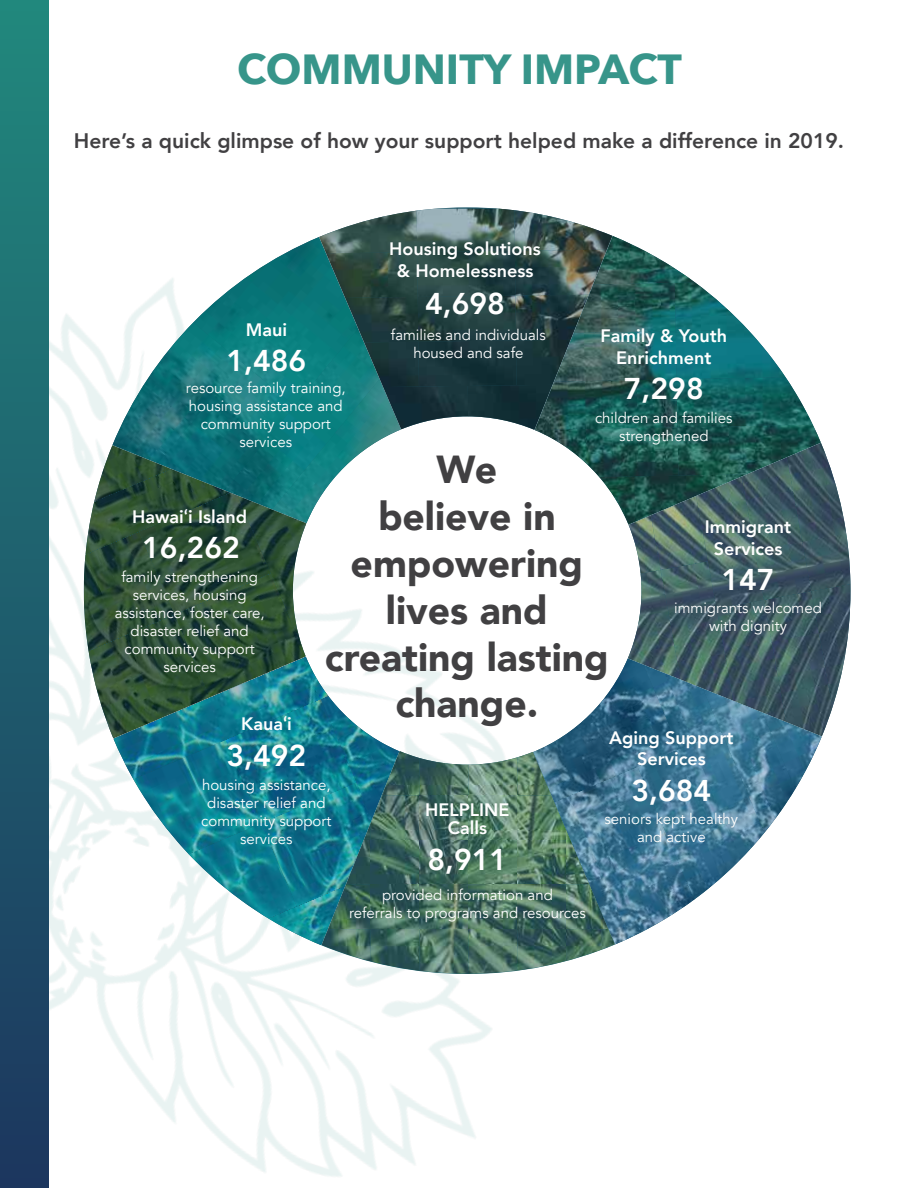
<style>
.page{position:relative;width:918px;height:1188px;background:#fff}
.page>*{position:absolute;margin:0;border:0;box-sizing:border-box;transform-origin:0 0}
.t1{font:700 42px "Avenir Next";color:#37958a}
.t2{font:900 39px/46.8px "Avenir";color:#414042;text-align:center}
.t3{font:800 30px "Avenir";color:#fff}
.t4{font:800 21px "Avenir";color:#414042}
.t5{font:800 18px/21.6px "Avenir";color:#fff;text-align:center}
.t6{font:15px/18px "Avenir";color:#fff;text-align:center}
.s1{font-family:"Lato";font-weight:700}
</style>
<div class="page">
<div style="left:0;top:0;width:49px;height:1188px;background:linear-gradient(to bottom,#21887d,#1c365e)"></div>
<svg style="left:127px;top:277px;width:56px;height:45px"></svg>
<svg style="left:113px;top:657px;width:286px;height:288px"></svg>
<img style="left:113px;top:322px;width:112px;height:147px">
<img style="left:193px;top:237px;width:152px;height:169px">
<img style="left:225px;top:329px;width:139px;height:167px">
<img style="left:272px;top:379px;width:128px;height:144px">
<img style="left:319px;top:211px;width:98px;height:42px">
<img style="left:417px;top:209px;width:195px;height:42px">
<img style="left:326px;top:251px;width:189px;height:47px">
<img style="left:515px;top:250px;width:78px;height:45px">
<img style="left:345px;top:296px;width:170px;height:47px">
<img style="left:515px;top:295px;width:59px;height:45px">
<img style="left:364px;top:342px;width:54px;height:45px">
<img style="left:418px;top:340px;width:98px;height:45px">
<div style="left:516px;top:340px;width:38px;height:45px;background:#163339"></div>
<img style="left:383px;top:385px;width:152px;height:45px">
<img style="left:593px;top:236px;width:102px;height:47px">
<img style="left:574px;top:283px;width:101px;height:48px">
<img style="left:675px;top:282px;width:73px;height:49px">
<img style="left:554px;top:331px;width:122px;height:48px">
<img style="left:676px;top:330px;width:110px;height:49px">
<img style="left:535px;top:379px;width:142px;height:48px">
<img style="left:677px;top:377px;width:136px;height:48px">
<img style="left:535px;top:427px;width:142px;height:50px">
<img style="left:677px;top:425px;width:144px;height:50px">
<img style="left:599px;top:475px;width:127px;height:50px">
<img style="left:726px;top:474px;width:15px;height:3px">
<img style="left:628px;top:574px;width:33px;height:85px">
<img style="left:629px;top:515px;width:32px;height:59px">
<img style="left:661px;top:570px;width:55px;height:95px">
<img style="left:651px;top:496px;width:45px;height:74px">
<img style="left:716px;top:609px;width:48px;height:80px">
<img style="left:696px;top:477px;width:68px;height:132px">
<img style="left:764px;top:600px;width:68px;height:136px">
<img style="left:741px;top:457px;width:70px;height:143px">
<img style="left:811px;top:591px;width:39px;height:116px">
<img style="left:787px;top:443px;width:63px;height:148px">
<img style="left:615px;top:802px;width:79px;height:142px">
<img style="left:535px;top:659px;width:145px;height:143px">
<img style="left:637px;top:731px;width:127px;height:169px">
<img style="left:643px;top:665px;width:78px;height:84px">
<img style="left:703px;top:689px;width:92px;height:144px">
<img style="left:762px;top:713px;width:60px;height:76px">
<img style="left:189px;top:854px;width:79px;height:65px">
<img style="left:133px;top:779px;width:128px;height:75px">
<img style="left:113px;top:657px;width:215px;height:122px">
<img style="left:268px;top:907px;width:53px;height:38px">
<img style="left:261px;top:823px;width:60px;height:84px">
<img style="left:226px;top:699px;width:95px;height:124px">
<img style="left:321px;top:696px;width:78px;height:55px">
<img style="left:89px;top:651px;width:121px;height:87px">
<img style="left:84px;top:532px;width:90px;height:119px">
<img style="left:86px;top:469px;width:144px;height:86px">
<img style="left:94px;top:445px;width:77px;height:57px">
<img style="left:174px;top:615px;width:132px;height:82px">
<img style="left:139px;top:493px;width:132px;height:122px">
<img style="left:238px;top:496px;width:68px;height:152px">
<img style="left:321px;top:751px;width:294px;height:223px">
<img style="left:382px;top:751px;width:38px;height:44px">
<img style="left:419px;top:757px;width:98px;height:38px">
<img style="left:517px;top:752px;width:34px;height:43px">
<img style="left:364px;top:823px;width:7px;height:17px">
<img style="left:371px;top:795px;width:195px;height:45px">
<svg style="left:566px;top:830px;width:4px;height:10px"></svg>
<img style="left:346px;top:840px;width:243px;height:45px">
<img style="left:328px;top:885px;width:280px;height:44px">
<img style="left:322px;top:929px;width:49px;height:32px">
<img style="left:371px;top:929px;width:48px;height:42px">
<img style="left:419px;top:929px;width:98px;height:45px">
<img style="left:517px;top:929px;width:49px;height:41px">
<img style="left:566px;top:929px;width:49px;height:32px">
<h1 class="t1" style="left:237px;top:33px;width:446px">COMMUNITY IMPACT</h1>
<h3 class="t4" style="left:74px;top:125px;width:772px">Here’s a quick glimpse of how your support helped make a difference in 2019.</h3>
<p class="t5" style="left:389px;top:238px;width:153px">Housing Solutions &amp; Homelessness</p>
<h3 class="t3" style="left:425px;top:280px;width:81px">4,698</h3>
<p class="t6" style="left:391px;top:326px;width:156px">families and individuals housed and safe</p>
<p class="t5" style="left:246px;top:319px;width:43px">Maui</p>
<p class="t5" style="left:600px;top:325px;width:128px">Family &amp; Youth</p>
<h3 class="t3" style="left:226px;top:337px;width:81px">1,486</h3>
<p class="t5" style="left:616px;top:347px;width:97px">Enrichment</p>
<p class="t6" style="left:186px;top:379px;width:161px">resource family training, housing assistance and community support services</p>
<h3 class="t3" style="left:624px;top:366px;width:81px">7,298</h3>
<p class="t6" style="left:595px;top:409px;width:139px">children and families strengthened</p>
<h2 class="t2" style="left:325px;top:445px;width:285px">We<br>believe in empowering lives and creating lasting change.</h2>
<p class="t5" style="left:132px;top:506px;width:116px">Hawai<span class="s1">ʻ</span>i Island</p>
<p class="t5" style="left:705px;top:516px;width:88px">Immigrant</p>
<h3 class="t3" style="left:142px;top:525px;width:99px">16,262</h3>
<p class="t5" style="left:714px;top:538px;width:70px">Services</p>
<p class="t6" style="left:115px;top:568px;width:151px">family strengthening services, housing assistance, foster care, disaster relief and community support services</p>
<h3 class="t3" style="left:721px;top:556px;width:55px">147</h3>
<p class="t6" style="left:674px;top:599px;width:149px">immigrants welcomed with dignity</p>
<p class="t5" style="left:241px;top:713px;width:52px">Kaua<span class="s1">ʻ</span>i</p>
<p class="t5" style="left:609px;top:727px;width:126px">Aging Support</p>
<h3 class="t3" style="left:226px;top:733px;width:81px">3,492</h3>
<p class="t5" style="left:637px;top:748px;width:70px">Services</p>
<p class="t6" style="left:201px;top:776px;width:132px">housing assistance, disaster relief and community support services</p>
<h3 class="t3" style="left:631px;top:767px;width:81px">3,684</h3>
<p class="t6" style="left:605px;top:810px;width:135px">seniors kept healthy and active</p>
<p class="t5" style="left:425px;top:800px;width:86px;line-height:18px">HELPLINE<br>Calls</p>
<h3 class="t3" style="left:428px;top:836px;width:81px">8,911</h3>
<p class="t6" style="left:349px;top:886px;width:238px">provided information and<br>referrals to programs and resources</p>
</div>
